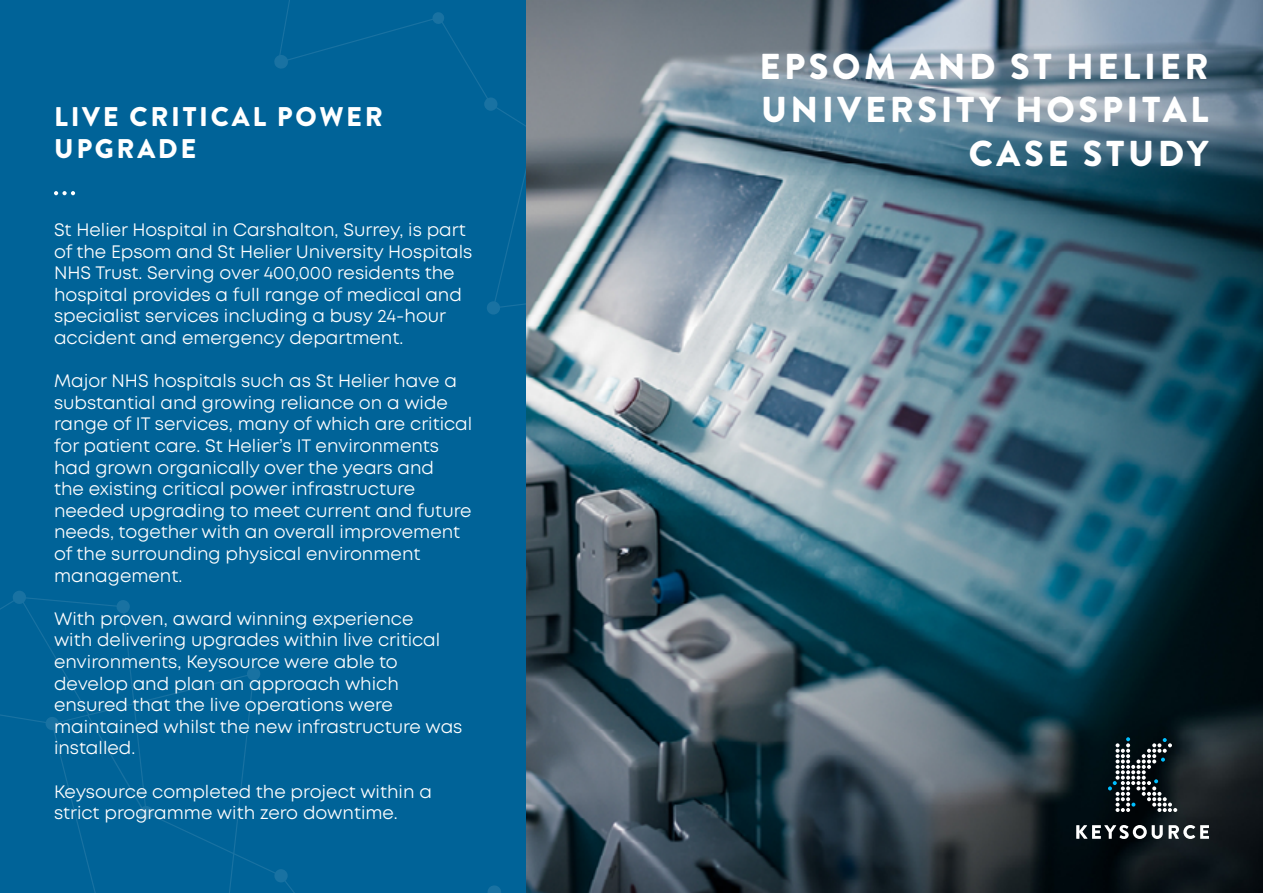
<style>
.page{position:relative;width:1263px;height:893px;background:#006398}
.page>*{position:absolute;margin:0;border:0;box-sizing:border-box;transform-origin:0 0}
.t1{font:900 36px/43.2px "Brandon Grotesque";letter-spacing:.1em;color:#fff;text-align:right}
.t2{font:900 27px/32.4px "Brandon Grotesque";letter-spacing:.1em;color:#fff}
.t3{font:18px/21.6px "Mont";color:#fff}
</style>
<div class="page">
<svg style="left:274px;top:0;width:252px;height:315px"></svg>
<img style="left:526px;top:0;width:737px;height:893px">
<svg style="left:0;top:591px;width:501px;height:302px"></svg>
<svg style="left:54px;top:191px;width:21px;height:4px"></svg>
<svg style="left:1076px;top:825px;width:133px;height:14px"></svg>
<svg style="left:1108px;top:737px;width:69px;height:75px"></svg>
<h2 class="t2" style="left:54px;top:101px;width:330px">LIVE CRITICAL POWER<br>UPGRADE</h2>
<p class="t3" style="left:54px;top:219px;width:420px">St Helier Hospital in Carshalton, Surrey, is part of the Epsom and St Helier University Hospitals NHS Trust. Serving over 400,000 residents the hospital provides a full range of medical and specialist services including a busy 24-hour accident and emergency department.</p>
<p class="t3" style="left:54px;top:370px;width:420px">Major NHS hospitals such as St Helier have a substantial and growing reliance on a wide range of IT services, many of which are critical for patient care. St Helier’s IT environments had grown organically over the years and<br>the existing critical power infrastructure needed upgrading to meet current and future needs, together with an overall improvement of the surrounding physical environment management.</p>
<p class="t3" style="left:54px;top:608px;width:410px">With proven, award winning experience<br>with delivering upgrades within live critical environments, Keysource were able to develop and plan an approach which ensured that the live operations were maintained whilst the new infrastructure was installed.</p>
<p class="t3" style="left:54px;top:781px;width:380px">Keysource completed the project within a strict programme with zero downtime.</p>
<h1 class="t1" style="left:759px;top:46px;width:451px">EPSOM AND ST HELIER<br>UNIVERSITY HOSPITAL<br>CASE STUDY</h1>
</div>
